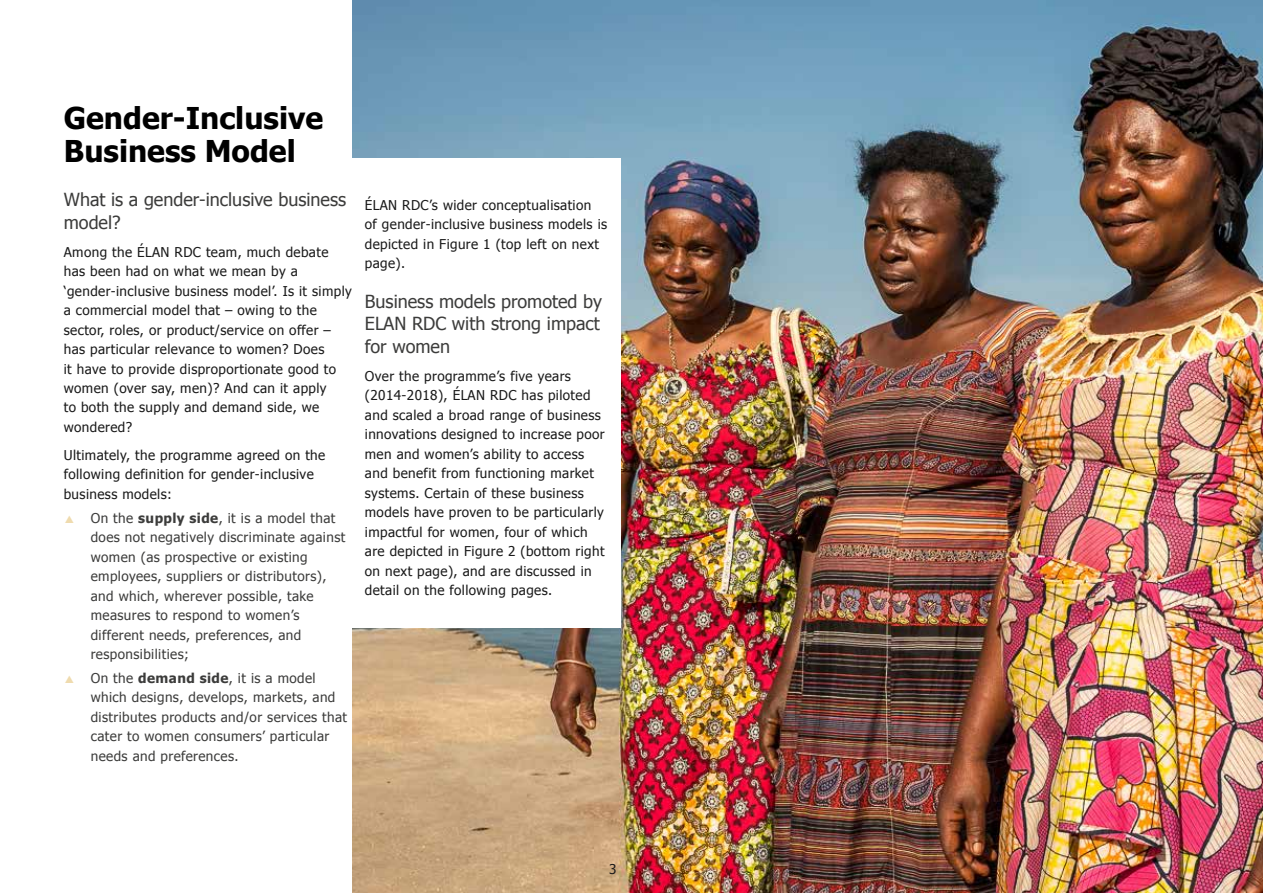
<style>
.page{position:relative;width:1263px;height:893px;background:#fff}
.page>*{position:absolute;margin:0;border:0;box-sizing:border-box;transform-origin:0 0}
.t1{font:700 30px/33px "Tahoma";color:#000}
.t2{font:18px/22.5px "Tahoma";color:#3c3c3b}
.t3{font:13.5px/19.5px "Tahoma";letter-spacing:.03em;color:#1a1a1a}
.t4{font:13.5px/19.5px "Tahoma";letter-spacing:.03em;color:#3c3c3b}
.s1{color:#efdbae}
.s2{font-weight:700}
</style>
<div class="page">
<img style="left:352px;top:0;width:911px;height:893px">
<div style="left:352px;top:159px;width:269px;height:469px;background:#fff"></div>
<h1 class="t1" style="left:64px;top:100px;width:261px">Gender-Inclusive<br>Business Model</h1>
<h2 class="t2" style="left:64px;top:187px;width:284px">What is a gender-inclusive business model?</h2>
<p class="t3" style="left:64px;top:241px;width:290px">Among the ÉLAN RDC team, much debate has been had on what we mean by a ‘gender-inclusive business model’. Is it simply a commercial model that – owing to the sector, roles, or product/service on offer – has particular relevance to women? Does<br>it have to provide disproportionate good to women (over say, men)? And can it apply<br>to both the supply and demand side, we wondered?</p>
<p class="t3" style="left:64px;top:445px;width:263px">Ultimately, the programme agreed on the following definition for gender-inclusive business models:</p>
<p class="t4" style="left:91px;top:507px;width:256px;text-indent:-27px"><span class="s1">▲</span> On the <span class="s2">supply side</span>, it is a model that does not negatively discriminate against women (as prospective or existing employees, suppliers or distributors), and which, wherever possible, take measures to respond to women’s different needs, preferences, and responsibilities;</p>
<p class="t4" style="left:91px;top:668px;width:258px;text-indent:-27px"><span class="s1">▲</span> On the <span class="s2">demand side</span>, it is a model which designs, develops, markets, and distributes products and/or services that cater to women consumers’ particular needs and preferences.</p>
<p class="t3" style="left:365px;top:195px;width:244px">ÉLAN RDC’s wider conceptualisation<br>of gender-inclusive business models is depicted in Figure 1 (top left on next page).</p>
<h2 class="t2" style="left:365px;top:289px;width:239px">Business models promoted by<br>ELAN RDC with strong impact for women</h2>
<p class="t3" style="left:365px;top:366px;width:241px">Over the programme’s five years (2014-2018), ÉLAN RDC has piloted and scaled a broad range of business innovations designed to increase poor men and women’s ability to access and benefit from functioning market systems. Certain of these business models have proven to be particularly impactful for women, four of which are depicted in Figure 2 (bottom right on next page), and are discussed in detail on the following pages.</p>
<p class="t3" style="left:609px;top:859px;width:9px">3</p>
</div>
